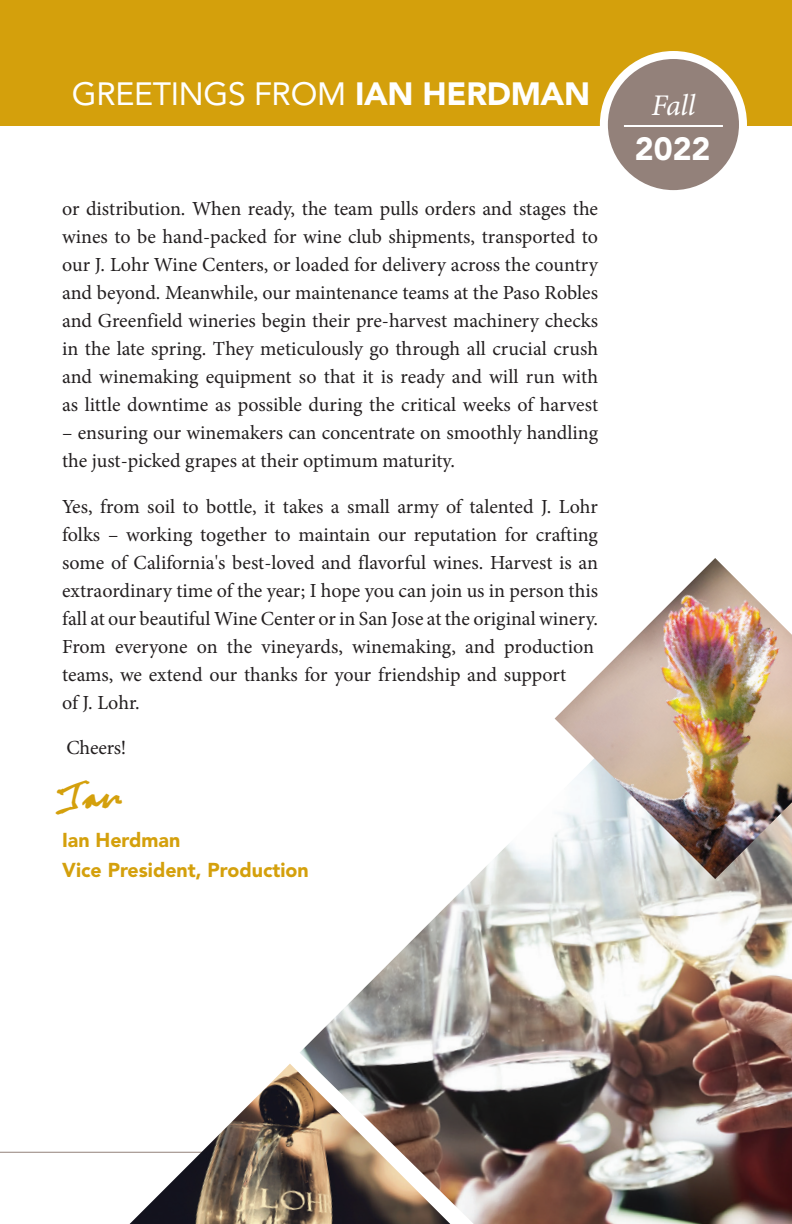
<style>
.page{position:relative;width:792px;height:1224px;background:#fff}
.page>*{position:absolute;margin:0;border:0;box-sizing:border-box;transform-origin:0 0}
.t1{font:32px "Avenir LT Std";letter-spacing:-.01em;color:#fff}
.t2{font:900 32px "Avenir LT Std";color:#fff}
.t3{font:italic 30px "Minion Pro";color:#fff}
.t4{font:20px/28px "Minion Pro";color:#231f20}
.t5{font:900 20px/30px "Avenir LT Std";color:#d4a00c}
.s1{font-weight:900}
</style>
<div class="page">
<hr style="left:0;top:1152px;width:243px;height:1px;background:#93817a">
<div style="left:0;top:0;width:792px;height:126px;background:#d4a00c"></div>
<img style="left:300px;top:834px;width:492px;height:390px">
<img style="left:555px;top:558px;width:237px;height:321px">
<img style="left:130px;top:1064px;width:320px;height:160px">
<div style="left:604px;top:55px;width:139px;height:139px;background:#93817a;border-radius:50%"></div>
<div style="left:600px;top:51px;width:147px;height:147px;border:8px solid #fff;border-radius:50%"></div>
<hr style="left:624px;top:125px;width:99px;height:2px;background:#fff">
<h1 class="t1" style="left:72px;top:75px;width:520px">GREETINGS FROM <span class="s1">IAN HERDMAN</span></h1>
<p class="t4" style="left:62px;top:194px;width:538px;text-align:justify">or distribution. When ready, the team pulls orders and stages the wines to be hand-packed for wine club shipments, transported to our J. Lohr Wine Centers, or loaded for delivery across the country and beyond. Meanwhile, our maintenance teams at the Paso Robles and Greenfield wineries begin their pre-harvest machinery checks in the late spring. They meticulously go through all crucial crush and winemaking equipment so that it is ready and will run with as little downtime as possible during the critical weeks of harvest</p>
<p class="t4" style="left:62px;top:418px;width:538px">– ensuring our winemakers can concentrate on smoothly handling the just-picked grapes at their optimum maturity.</p>
<p class="t4" style="left:62px;top:492px;width:537px">Yes, from soil to bottle, it takes a small army of talented J. Lohr folks – working together to maintain our reputation for crafting some of California's best-loved and flavorful wines. Harvest is an extraordinary time of the year; I hope you can join us in person this fall at our beautiful Wine Center or in San Jose at the original winery.<br>From everyone on the vineyards, winemaking, and production teams, we extend our thanks for your friendship and support<br>of J. Lohr.</p>
<p class="t4" style="left:66px;top:733px;width:62px">Cheers!</p>
<p class="t5" style="left:62px;top:825px;width:248px">Ian Herdman<br>Vice President, Production</p>
<h2 class="t3" style="left:651px;top:84px;width:46px">Fall</h2>
<h1 class="t2" style="left:635px;top:130px;width:77px">2022</h1>
</div>
